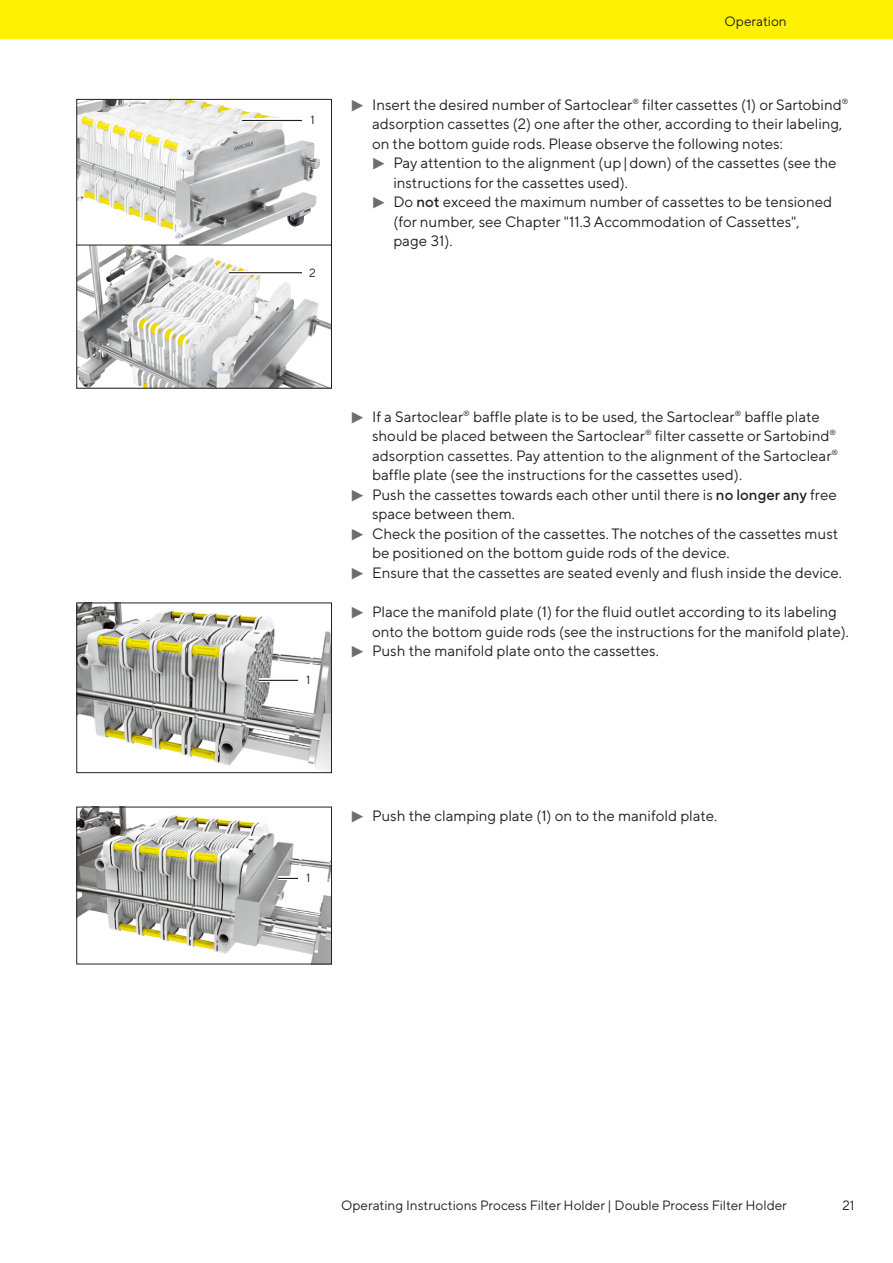
<style>
.page{position:relative;width:893px;height:1263px;background:#fff}
.page>*{position:absolute;margin:0;border:0;box-sizing:border-box;transform-origin:0 0}
.t1{font:15px "TT Norms Pro";color:#231f20}
.t2{font:13.5px "TT Norms Pro";color:#231f20}
.t3{font:12px "TT Norms Pro";color:#231f20}
.s1{font-family:"PIK72022";color:#6c6d70}
.s2{font-weight:500}
</style>
<div class="page">
<div style="left:0;top:0;width:893px;height:38px;background:#fff101"></div>
<img style="left:79px;top:101px;width:232px;height:144px">
<svg style="left:79px;top:245px;width:251px;height:141px"></svg>
<hr style="left:242px;top:119px;width:60px;height:3px;background:#fff">
<hr style="left:242px;top:120px;width:60px;height:1px;background:#231f20">
<hr style="left:229px;top:271px;width:73px;height:3px;background:#fff">
<hr style="left:229px;top:272px;width:73px;height:1px;background:#231f20">
<div style="left:77px;top:99px;width:255px;height:289px;border:1px solid #231f20"></div>
<img style="left:79px;top:605px;width:251px;height:166px">
<div style="left:77px;top:603px;width:255px;height:170px;border:1px solid #231f20"></div>
<hr style="left:259px;top:679px;width:39px;height:3px;background:#fff">
<hr style="left:259px;top:680px;width:39px;height:1px;background:#231f20">
<img style="left:79px;top:809px;width:251px;height:153px">
<div style="left:77px;top:807px;width:255px;height:157px;border:1px solid #231f20"></div>
<hr style="left:279px;top:877px;width:19px;height:3px;background:#fff">
<svg style="left:279px;top:878px;width:19px;height:1px"></svg>
<p class="t3" style="left:310px;top:112px;width:6px">1</p>
<p class="t3" style="left:309px;top:264px;width:8px">2</p>
<p class="t2" style="left:725px;top:11px;width:64px">Operation</p>
<p class="t1" style="left:351px;top:94px;width:499px"><span class="s1">t</span> Insert the desired number of Sartoclear<sup>®</sup> filter cassettes (1) or Sartobind<sup>®</sup></p>
<p class="t1" style="left:372px;top:113px;width:472px">adsorption cassettes (2) one after the other, according to their labeling,</p>
<p class="t1" style="left:372px;top:133px;width:412px">on the bottom guide rods. Please observe the following notes:</p>
<p class="t1" style="left:372px;top:152px;width:466px"><span class="s1">t</span> Pay attention to the alignment (up|down) of the cassettes (see the</p>
<p class="t1" style="left:393px;top:172px;width:236px">instructions for the cassettes used).</p>
<p class="t1" style="left:372px;top:191px;width:461px"><span class="s1">t</span> Do <span class="s2">not</span> exceed the maximum number of cassettes to be tensioned</p>
<p class="t1" style="left:393px;top:211px;width:408px">(for number, see Chapter "11.3 Accommodation of Cassettes",</p>
<p class="t1" style="left:393px;top:230px;width:61px">page 31).</p>
<p class="t3" style="left:306px;top:671px;width:6px">1</p>
<p class="t1" style="left:351px;top:406px;width:470px"><span class="s1">t</span> If a Sartoclear<sup>®</sup> baffle plate is to be used, the Sartoclear<sup>®</sup> baffle plate</p>
<p class="t1" style="left:372px;top:425px;width:465px">should be placed between the Sartoclear<sup>®</sup> filter cassette or Sartobind<sup>®</sup></p>
<p class="t1" style="left:372px;top:445px;width:468px">adsorption cassettes. Pay attention to the alignment of the Sartoclear<sup>®</sup></p>
<p class="t1" style="left:372px;top:464px;width:372px">baffle plate (see the instructions for the cassettes used).</p>
<p class="t1" style="left:351px;top:484px;width:487px"><span class="s1">t</span> Push the cassettes towards each other until there is <span class="s2">no longer any</span> free</p>
<p class="t1" style="left:372px;top:503px;width:144px">space between them.</p>
<p class="t1" style="left:351px;top:523px;width:489px"><span class="s1">t</span> Check the position of the cassettes. The notches of the cassettes must</p>
<p class="t1" style="left:372px;top:542px;width:359px">be positioned on the bottom guide rods of the device.</p>
<p class="t1" style="left:351px;top:562px;width:493px"><span class="s1">t</span> Ensure that the cassettes are seated evenly and flush inside the device.</p>
<p class="t1" style="left:351px;top:601px;width:488px"><span class="s1">t</span> Place the manifold plate (1) for the fluid outlet according to its labeling</p>
<p class="t1" style="left:372px;top:620px;width:478px">onto the bottom guide rods (see the instructions for the manifold plate).</p>
<p class="t1" style="left:351px;top:640px;width:309px"><span class="s1">t</span> Push the manifold plate onto the cassettes.</p>
<p class="t3" style="left:306px;top:869px;width:6px">1</p>
<p class="t1" style="left:351px;top:804px;width:368px"><span class="s1">t</span> Push the clamping plate (1) on to the manifold plate.</p>
<p class="t2" style="left:341px;top:1195px;width:447px">Operating Instructions Process Filter Holder | Double Process Filter Holder</p>
<p class="t2" style="left:842px;top:1195px;width:14px">21</p>
</div>
